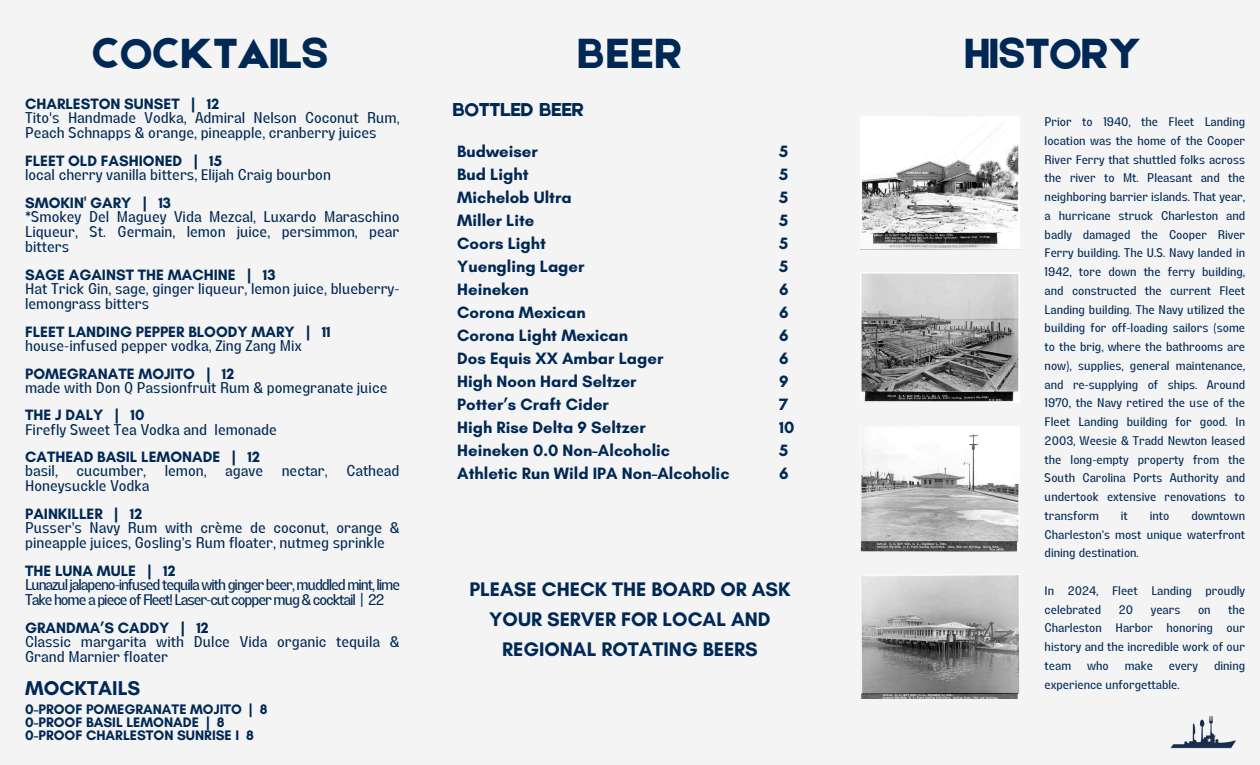
<style>
.page{position:relative;width:1260px;height:765px;background:#f4f4f4}
.page>*{position:absolute;margin:0;border:0;box-sizing:border-box;transform-origin:0 0}
.t1{font:45px "Etna";color:#002855}
.t2{font:700 20.38px "Glacial Indifference";color:#002855}
.t3{font:700 20px/30px "Glacial Indifference";color:#002855;text-align:center}
.t4{font:20px "Etna";color:#002855}
.t5{font:700 16.75px/23px "Glacial Indifference";color:#002855}
.t6{font:15.25px/14.5px "Lazord";color:#002855}
.t7{font:15.25px/14.5px "Lazord";letter-spacing:-.07em;color:#002855}
.t8{font:700 14px/13.1px "Glacial Indifference";color:#002855}
.t9{font:12.38px/18.8px "Lazord";color:#002855;text-align:justify}
.s1{font-family:"Glacial Indifference";font-weight:700}
</style>
<div class="page">
<img style="left:1170px;top:717px;width:66px;height:32px">
<img style="left:861px;top:116px;width:158px;height:133px">
<img style="left:861px;top:274px;width:158px;height:128px">
<img style="left:861px;top:426px;width:158px;height:125px">
<img style="left:861px;top:575px;width:158px;height:124px">
<h1 class="t1" style="left:92px;top:21px;width:238px">COCKTAILS</h1>
<h5 class="t6" style="left:25px;top:99px;width:376px"><span class="s1">CHARLESTON SUNSET | 12<br></span>Tito's Handmade Vodka, Admiral Nelson Coconut Rum,<br>Peach Schnapps &amp; orange, pineapple, cranberry juices</h5>
<h1 class="t6" style="left:25px;top:156px;width:307px;line-height:14px"><span class="s1">FLEET OLD FASHIONED | 15<br></span>local cherry vanilla bitters, Elijah Craig bourbon</h1>
<h1 class="t6" style="left:25px;top:197px;width:376px"><span class="s1">SMOKIN' GARY | 13<br></span>*Smokey Del Maguey Vida Mezcal, Luxardo Maraschino<br>Liqueur, St. Germain, lemon juice, persimmon, pear bitters</h1>
<h5 class="t6" style="left:25px;top:269px;width:376px"><span class="s1">SAGE AGAINST THE MACHINE | 13<br></span>Hat Trick Gin, sage, ginger liqueur, lemon juice, blueberry&shy;lemongrass bitters</h5>
<h5 class="t6" style="left:25px;top:326px;width:307px;line-height:14px"><span class="s1">FLEET LANDING PEPPER BLOODY MARY | 11 </span>house-infused pepper vodka, Zing Zang Mix</h5>
<h5 class="t6" style="left:25px;top:368px;width:364px;line-height:14px"><span class="s1">POMEGRANATE MOJITO | 12<br></span>made with Don Q Passionfruit Rum &amp; pomegranate juice</h5>
<h5 class="t6" style="left:25px;top:410px;width:253px;line-height:14px"><span class="s1">THE J DALY | 10<br></span>Firefly Sweet Tea Vodka and lemonade</h5>
<h5 class="t6" style="left:25px;top:452px;width:376px"><span class="s1">CATHEAD BASIL LEMONADE | 12<br></span>basil, cucumber, lemon, agave nectar, Cathead<br>Honeysuckle Vodka</h5>
<h5 class="t6" style="left:25px;top:509px;width:376px"><span class="s1">PAINKILLER | 12<br></span>Pusser’s Navy Rum with crème de coconut, orange &amp; pineapple juices, Gosling’s Rum floater, nutmeg sprinkle</h5>
<h5 class="t7" style="left:25px;top:565px;width:376px"><span class="s1">THE LUNA MULE | 12<br></span>Lunazul jalapeno-infused tequila with ginger beer, muddled mint, lime<br>Take home a piece of Fleet! Laser-cut copper mug &amp; cocktail | 22</h5>
<h5 class="t6" style="left:25px;top:622px;width:376px"><span class="s1">GRANDMA’S CADDY | 12<br></span>Classic margarita with Dulce Vida organic tequila &amp;<br>Grand Marnier floater</h5>
<h5 class="t2" style="left:25px;top:676px;width:117px">MOCKTAILS</h5>
<h5 class="t8" style="left:25px;top:702px;width:244px">0-PROOF POMEGRANATE MOJITO | 8<br>0-PROOF BASIL LEMONADE | 8<br>0-PROOF CHARLESTON SUNRISE I 8</h5>
<h4 class="t1" style="left:576px;top:21px;width:107px">BEER</h4>
<h4 class="t4" style="left:452px;top:95px;width:133px">BOTTLED BEER</h4>
<h2 class="t5" style="left:457px;top:140px;width:274px">Budweiser<br>Bud Light<br>Michelob Ultra<br>Miller Lite<br>Coors Light<br>Yuengling Lager<br>Heineken<br>Corona Mexican<br>Corona Light Mexican<br>Dos Equis XX Ambar Lager<br>High Noon Hard Seltzer<br>Potter’s Craft Cider<br>High Rise Delta 9 Seltzer<br>Heineken 0.0 Non-Alcoholic<br>Athletic Run Wild IPA Non-Alcoholic</h2>
<p class="t5" style="left:779px;top:140px;width:17px">5<br>5<br>5<br>5<br>5<br>5<br>6<br>6<br>6<br>6<br>9<br>7<br>10<br>5<br>6</p>
<p class="t3" style="left:469px;top:574px;width:323px">PLEASE CHECK THE BOARD OR ASK<br>YOUR SERVER FOR LOCAL AND<br>REGIONAL ROTATING BEERS</p>
<h2 class="t1" style="left:964px;top:21px;width:179px">HISTORY</h2>
<h6 class="t9" style="left:1045px;top:114px;width:202px">Prior to 1940, the Fleet Landing location was the home of the Cooper River Ferry that shuttled folks across the river to Mt. Pleasant and the neighboring barrier islands. That year, a hurricane struck Charleston and badly damaged the Cooper River Ferry building. The U.S. Navy landed in 1942, tore down the ferry building, and constructed the current Fleet Landing building. The Navy utilized the building for off-loading sailors (some to the brig, where the bathrooms are now), supplies, general maintenance, and re-supplying of ships. Around 1970, the Navy retired the use of the Fleet Landing building for good. In 2003, Weesie &amp; Tradd Newton leased the long-empty property from the South Carolina Ports Authority and undertook extensive renovations to transform</h6>
<h6 class="t9" style="left:1045px;top:508px;width:202px;text-indent:147px">downtown Charleston’s most unique waterfront dining destination.</h6>
<h3 class="t9" style="left:1045px;top:583px;width:202px">In 2024, Fleet Landing proudly celebrated</h3>
<h6 class="t9" style="left:1121px;top:508px;width:9px">it</h6>
<h6 class="t9" style="left:1150px;top:508px;width:21px">into</h6>
<h3 class="t9" style="left:1045px;top:602px;width:202px;text-indent:184px">the Charleston Harbor honoring our history and the incredible work of our team</h3>
<h3 class="t9" style="left:1119px;top:602px;width:16px">20</h3>
<h3 class="t9" style="left:1151px;top:602px;width:31px">years</h3>
<h3 class="t9" style="left:1198px;top:602px;width:14px">on</h3>
<h3 class="t9" style="left:1087px;top:658px;width:23px">who</h3>
<h3 class="t9" style="left:1125px;top:658px;width:30px">make</h3>
<h3 class="t9" style="left:1169px;top:658px;width:31px">every</h3>
<h3 class="t9" style="left:1214px;top:658px;width:33px">dining</h3>
<h3 class="t9" style="left:1045px;top:677px;width:137px">experience unforgettable.</h3>
</div>
